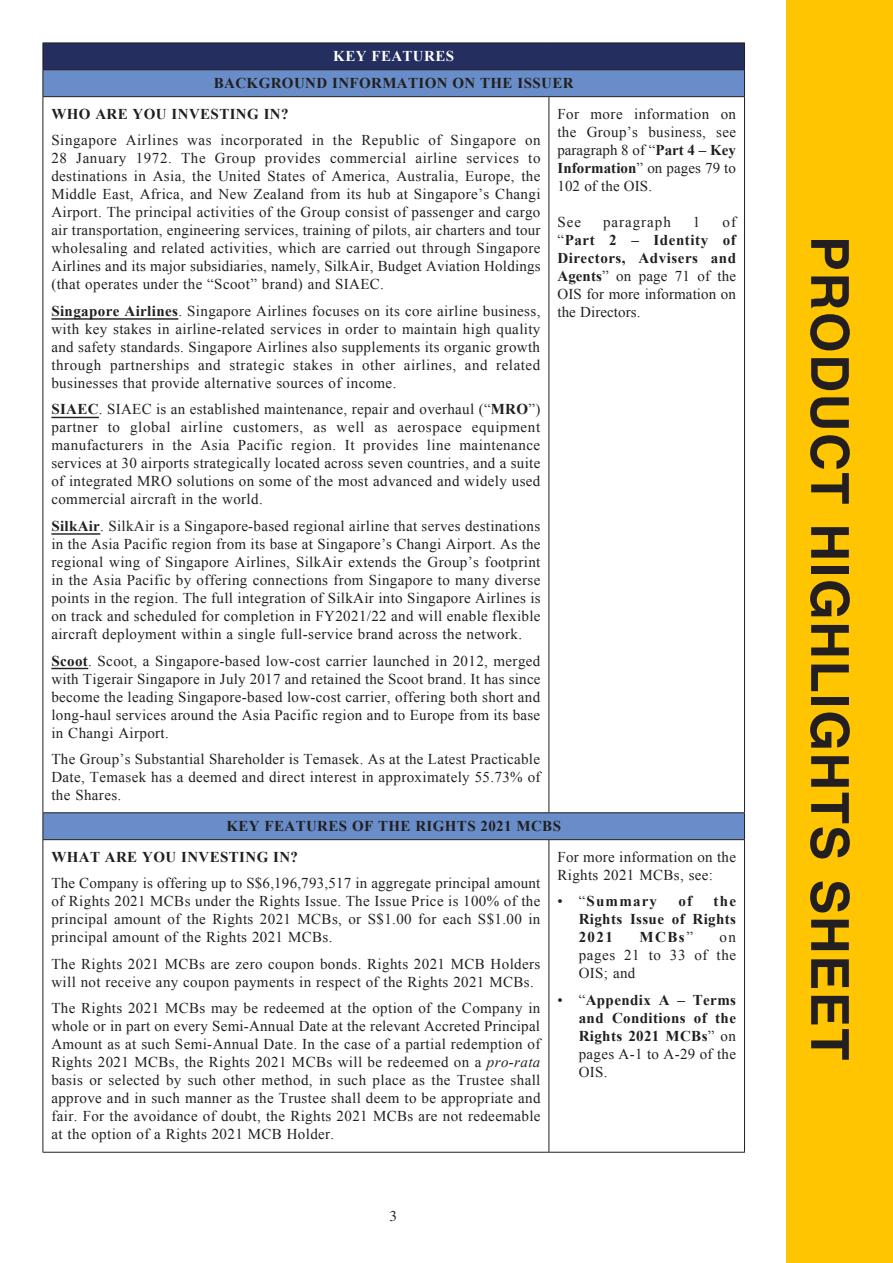
<style>
.page{position:relative;width:893px;height:1263px;background:#fff}
.page>*{position:absolute;margin:0;border:0;box-sizing:border-box;transform-origin:0 0}
.t1{font:700 52.5px "Helvetica LT Std";letter-spacing:.03em;color:#231f20}
._00_E_Body_Text{font:15px/18px "Times New Roman";letter-spacing:.025em;color:#231f20;text-align:justify}
._00_E_Body_Text-2{font:700 15px/18px "Times New Roman";letter-spacing:.025em;color:#231f20;text-align:justify}
._00_E_Body_Text-3{font:700 15px "Times New Roman";letter-spacing:.025em;color:#fff}
._00_E_Body_Text-4{font:15px "Times New Roman";letter-spacing:.065em;color:#231f20}
._00_E_Body_Text-5{font:700 15px "Times New Roman";letter-spacing:.08em;color:#231f20}
.t2{font:15px "Times LT Std";color:#231f20}
.s1{font-weight:700}
.s2{font-style:italic}
.s3{font-weight:400}
</style>
<div class="page">
<div style="left:787px;top:0;width:106px;height:1263px;background:#ffc500"></div>
<div style="left:43px;top:43px;width:701px;height:27px;background:#242e5f"></div>
<svg style="left:44px;top:70px;width:700px;height:769px"></svg>
<hr style="left:43px;top:43px;width:506px;height:1px;background:#231f20">
<hr style="left:549px;top:43px;width:196px;height:1px;background:#231f20">
<hr style="left:43px;top:69px;width:506px;height:1px;background:#231f20">
<svg style="left:43px;top:43px;width:1px;height:53px"></svg>
<hr style="left:549px;top:69px;width:196px;height:1px;background:#231f20">
<svg style="left:744px;top:43px;width:1px;height:53px"></svg>
<hr style="left:43px;top:96px;width:506px;height:1px;background:#231f20">
<hr style="left:43px;top:97px;width:1px;height:715px;background:#231f20">
<hr style="left:549px;top:96px;width:196px;height:1px;background:#231f20">
<hr style="left:549px;top:97px;width:1px;height:715px;background:#231f20">
<hr style="left:744px;top:97px;width:1px;height:715px;background:#231f20">
<hr style="left:43px;top:812px;width:506px;height:1px;background:#231f20">
<svg style="left:43px;top:813px;width:1px;height:26px"></svg>
<hr style="left:549px;top:812px;width:196px;height:1px;background:#231f20">
<svg style="left:744px;top:813px;width:1px;height:26px"></svg>
<hr style="left:43px;top:839px;width:506px;height:1px;background:#231f20">
<hr style="left:43px;top:840px;width:1px;height:312px;background:#231f20">
<hr style="left:549px;top:839px;width:196px;height:1px;background:#231f20">
<hr style="left:549px;top:840px;width:1px;height:312px;background:#231f20">
<hr style="left:744px;top:840px;width:1px;height:312px;background:#231f20">
<hr style="left:43px;top:1152px;width:506px;height:1px;background:#231f20">
<hr style="left:549px;top:1152px;width:196px;height:1px;background:#231f20">
<hr style="left:51px;top:318px;width:127px;height:2px;background:#231f20">
<hr style="left:51px;top:417px;width:48px;height:1px;background:#231f20">
<hr style="left:51px;top:533px;width:49px;height:2px;background:#231f20">
<hr style="left:51px;top:668px;width:37px;height:1px;background:#231f20">
<p class="_00_E_Body_Text-3" style="left:333px;top:46px;width:122px">KEY FEATURES</p>
<p class="_00_E_Body_Text-2" style="left:214px;top:74px;width:361px">BACKGROUND INFORMATION ON THE ISSUER</p>
<p class="_00_E_Body_Text-2" style="left:51px;top:105px;width:239px">WHO ARE YOU INVESTING IN?</p>
<p class="_00_E_Body_Text" style="left:51px;top:131px;width:491px">Singapore Airlines was incorporated in the Republic of Singapore on 28 January 1972. The Group provides commercial airline services to destinations in Asia, the United States of America, Australia, Europe, the Middle East, Africa, and New Zealand from its hub at Singapore’s Changi Airport. The principal activities of the Group consist of passenger and cargo air transportation, engineering services, training of pilots, air charters and tour wholesaling and related activities, which are carried out through Singapore Airlines and its major subsidiaries, namely, SilkAir, Budget Aviation Holdings (that operates under the “Scoot” brand) and SIAEC.</p>
<p class="_00_E_Body_Text" style="left:51px;top:302px;width:491px"><span class="s1">Singapore Airlines</span>. Singapore Airlines focuses on its core airline business, with key stakes in airline-related services in order to maintain high quality and safety standards. Singapore Airlines also supplements its organic growth through partnerships and strategic stakes in other airlines, and related businesses that provide alternative sources of income.</p>
<p class="_00_E_Body_Text" style="left:51px;top:400px;width:490px"><span class="s1">SIAEC</span>. SIAEC is an established maintenance, repair and overhaul (“<span class="s1">MRO</span>”) partner to global airline customers, as well as aerospace equipment manufacturers in the Asia Pacific region. It provides line maintenance services at 30 airports strategically located across seven countries, and a suite of integrated MRO solutions on some of the most advanced and widely used commercial aircraft in the world.</p>
<p class="_00_E_Body_Text" style="left:51px;top:517px;width:491px"><span class="s1">SilkAir</span>. SilkAir is a Singapore-based regional airline that serves destinations in the Asia Pacific region from its base at Singapore’s Changi Airport. As the regional wing of Singapore Airlines, SilkAir extends the Group’s footprint in the Asia Pacific by offering connections from Singapore to many diverse points in the region. The full integration of SilkAir into Singapore Airlines is on track and scheduled for completion in FY2021/22 and will enable flexible aircraft deployment within a single full-service brand across the network.</p>
<p class="_00_E_Body_Text" style="left:51px;top:651px;width:491px"><span class="s1">Scoot</span>. Scoot, a Singapore-based low-cost carrier launched in 2012, merged with Tigerair Singapore in July 2017 and retained the Scoot brand. It has since become the leading Singapore-based low-cost carrier, offering both short and long-haul services around the Asia Pacific region and to Europe from its base in Changi Airport.</p>
<p class="_00_E_Body_Text" style="left:51px;top:750px;width:491px">The Group’s Substantial Shareholder is Temasek. As at the Latest Practicable Date, Temasek has a deemed and direct interest in approximately 55.73% of the Shares.</p>
<p class="_00_E_Body_Text" style="left:557px;top:105px;width:180px">For more information on the Group’s business, see paragraph 8 of “<span class="s1">Part 4 – Key Information</span>” on pages 79 to 102 of the OIS.</p>
<p class="_00_E_Body_Text" style="left:557px;top:213px;width:25px">See</p>
<p class="_00_E_Body_Text-4" style="left:603px;top:212px;width:69px">paragraph</p>
<p class="_00_E_Body_Text" style="left:693px;top:213px;width:9px">1</p>
<p class="_00_E_Body_Text" style="left:557px;top:213px;width:180px;text-indent:165px">of “<span class="s1">Part 2 – Identity of Directors, Advisers and Agents</span>” on page 71 of the OIS for more information on the Directors.</p>
<p class="_00_E_Body_Text-2" style="left:226px;top:817px;width:336px">KEY FEATURES OF THE RIGHTS 2021 MCBS</p>
<p class="_00_E_Body_Text-2" style="left:51px;top:847px;width:248px">WHAT ARE YOU INVESTING IN?</p>
<p class="_00_E_Body_Text" style="left:51px;top:874px;width:491px">The Company is offering up to S$6,196,793,517 in aggregate principal amount of Rights 2021 MCBs under the Rights Issue. The Issue Price is 100% of the principal amount of the Rights 2021 MCBs, or S$1.00 for each S$1.00 in principal amount of the Rights 2021 MCBs.</p>
<p class="_00_E_Body_Text" style="left:51px;top:955px;width:490px">The Rights 2021 MCBs are zero coupon bonds. Rights 2021 MCB Holders will not receive any coupon payments in respect of the Rights 2021 MCBs.</p>
<p class="_00_E_Body_Text" style="left:51px;top:999px;width:491px">The Rights 2021 MCBs may be redeemed at the option of the Company in whole or in part on every Semi-Annual Date at the relevant Accreted Principal Amount as at such Semi-Annual Date. In the case of a partial redemption of Rights 2021 MCBs, the Rights 2021 MCBs will be redeemed on a <span class="s2">pro-rata </span>basis or selected by such other method, in such place as the Trustee shall approve and in such manner as the Trustee shall deem to be appropriate and fair. For the avoidance of doubt, the Rights 2021 MCBs are not redeemable at the option of a Rights 2021 MCB Holder.</p>
<p class="_00_E_Body_Text" style="left:557px;top:848px;width:180px">For more information on the<br>Rights 2021 MCBs, see:</p>
<p class="_00_E_Body_Text-5" style="left:557px;top:891px;width:101px"><span class="s3">• “</span>Summary</p>
<p class="_00_E_Body_Text-2" style="left:678px;top:892px;width:15px">of</p>
<p class="_00_E_Body_Text-2" style="left:579px;top:892px;width:159px;text-indent:135px">the Rights Issue of Rights 2021</p>
<p class="_00_E_Body_Text-2" style="left:640px;top:928px;width:55px">MCBs<span class="s3">”</span></p>
<p class="_00_E_Body_Text" style="left:579px;top:928px;width:159px;text-indent:141px">on pages 21 to 33 of the OIS; and</p>
<p class="_00_E_Body_Text-2" style="left:579px;top:990px;width:159px;text-indent:-21px"><span class="s3">• “</span>Appendix A – Terms and Conditions of the Rights 2021 MCBs<span class="s3">” on pages A-1 to A-29 of the OIS.</span></p>
<p class="t2" style="left:390px;top:1208px;width:9px">3</p>
<h1 class="t1" style="left:862px;top:236px;width:826px;rotate:90deg">PRODUCT HIGHLIGHTS SHEET</h1>
</div>
